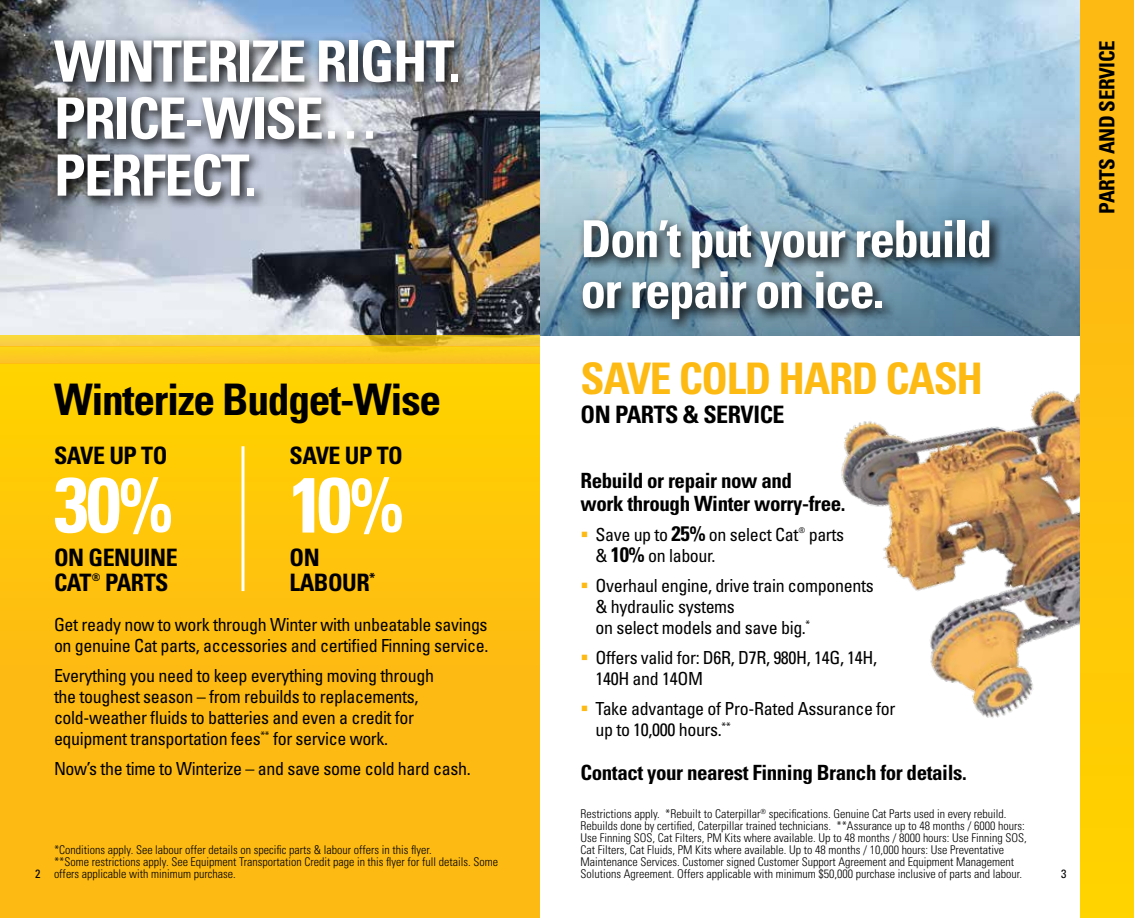
<style>
.page{position:relative;width:1134px;height:918px;background:#fff}
.page>*{position:absolute;margin:0;border:0;box-sizing:border-box;transform-origin:0 0}
.t1{font:700 condensed 78px "Univers LT Std";color:#fff}
.t2{font:700 condensed 57px/57px "Univers LT Std";letter-spacing:-.03em;color:#fff}
.t3{font:700 condensed 51px/51px "Univers LT Std";letter-spacing:-.03em;color:#fff}
.t4{font:700 condensed 43.5px "Univers LT Std";letter-spacing:-.03em;color:#000}
.t5{font:700 condensed 43.5px "Univers LT Std";letter-spacing:-.03em;color:#fdba12}
.t6{font:700 condensed 24px/25.5px "Univers LT Std";letter-spacing:-.02em;color:#000}
.t7{font:700 condensed 21px/22.5px "Univers LT Std";letter-spacing:-.02em;color:#000}
.t8{font:condensed 18px/21px "Univers LT Std";letter-spacing:-.02em;color:#000}
.t9{font:300 condensed 12px/12px "Univers LT Std";color:#000}
.t10{font:condensed 12px "Univers LT Std";color:#000}
.t11{font:700 condensed 10.5px "Univers LT Std";color:#000}
.t12{font:condensed 7.8px "Univers LT Std";color:#000}
.s1{color:#fdba12}
.s2{font-weight:700;font-size:21px}
</style>
<div class="page">
<img style="left:841px;top:391px;width:239px;height:327px">
<img style="left:540px;top:0;width:540px;height:103px">
<svg style="left:540px;top:103px;width:540px;height:233px;background:#93b8ce"></svg>
<img style="left:0;top:0;width:540px;height:336px">
<div style="left:0;top:363px;width:540px;height:555px;background:linear-gradient(to bottom,#ffcf03,#fcb317)"></div>
<div style="left:0;top:347px;width:540px;height:16px;background:#fccb1f"></div>
<svg style="left:0;top:336px;width:540px;height:11px;background:#f2c936"></svg>
<div style="left:1080px;top:0;width:54px;height:918px;background:linear-gradient(to bottom,#fdb517,#ffd200)"></div>
<svg style="left:49px;top:35px;width:423px;height:175px;background:#727780"></svg>
<svg style="left:577px;top:214px;width:427px;height:120px;background:#5a7888"></svg>
<hr style="left:242px;top:446px;width:2px;height:145px;background:#fff">
<h2 class="t2" style="left:54px;top:33px;width:409px">WINTERIZE RIGHT.<br>PRICE-WISE…<br>PERFECT.</h2>
<h3 class="t4" style="left:54px;top:373px;width:389px">Winterize Budget-Wise</h3>
<h3 class="t6" style="left:54px;top:442px;width:115px">SAVE UP TO</h3>
<h1 class="t1" style="left:54px;top:457px;width:121px">30%</h1>
<h3 class="t6" style="left:54px;top:544px;width:125px">ON GENUINE<br>CAT</h3>
<h3 class="t6" style="left:290px;top:442px;width:115px">SAVE UP TO</h3>
<h1 class="t1" style="left:290px;top:457px;width:116px">10%</h1>
<h3 class="t6" style="left:290px;top:544px;width:87px">ON<br>LABOUR<sup>*</sup></h3>
<p class="t11" style="left:92px;top:571px;width:10px">®</p>
<h3 class="t6" style="left:105px;top:570px;width:65px">PARTS</h3>
<h3 class="t8" style="left:54px;top:614px;width:436px">Get ready now to work through Winter with unbeatable savings on genuine Cat parts, accessories and certified Finning service.</h3>
<h3 class="t8" style="left:54px;top:665px;width:382px">Everything you need to keep everything moving through the toughest season – from rebuilds to replacements, cold-weather fluids to batteries and even a credit for equipment transportation fees<sup>**</sup> for service work.</h3>
<h3 class="t8" style="left:54px;top:758px;width:418px">Now’s the time to Winterize – and save some cold hard cash.</h3>
<h3 class="t3" style="left:580px;top:213px;width:413px">Don’t put your rebuild or repair on ice.</h3>
<h3 class="t5" style="left:580px;top:352px;width:404px">SAVE COLD HARD CASH</h3>
<h3 class="t6" style="left:580px;top:402px;width:206px">ON PARTS &amp; SERVICE</h3>
<h3 class="t7" style="left:580px;top:469px;width:267px">Rebuild or repair now and<br>work through Winter worry-free.</h3>
<h3 class="t8" style="left:580px;top:524px;width:220px"><span class="s1">▪</span> Save up to <span class="s2">25%</span> on select Cat</h3>
<p class="t12" style="left:799px;top:525px;width:8px">®</p>
<h3 class="t8" style="left:809px;top:524px;width:37px">parts</h3>
<h3 class="t8" style="left:596px;top:545px;width:122px">&amp; <span class="s2">10%</span> on labour.</h3>
<h3 class="t8" style="left:595px;top:575px;width:280px;text-indent:-15px"><span class="s1">▪</span> Overhaul engine, drive train components &amp; hydraulic systems<br>on select models and save big.<sup>*</sup></h3>
<h3 class="t8" style="left:595px;top:647px;width:283px;text-indent:-15px"><span class="s1">▪</span> Offers valid for: D6R, D7R, 980H, 14G, 14H,<br>140H and 14OM</h3>
<h3 class="t8" style="left:595px;top:698px;width:302px;text-indent:-15px"><span class="s1">▪</span> Take advantage of Pro-Rated Assurance for up to 10,000 hours.<sup>**</sup></h3>
<h3 class="t7" style="left:580px;top:761px;width:388px">Contact your nearest Finning Branch for details.</h3>
<p class="t9" style="left:580px;top:807px;width:448px">Restrictions apply. *Rebuilt to Caterpillar<sup>®</sup> specifications. Genuine Cat Parts used in every rebuild.<br>Rebuilds done by certified, Caterpillar trained technicians. **Assurance up to 48 months / 6000 hours:<br>Use Finning SOS, Cat Filters, PM Kits where available. Up to 48 months / 8000 hours: Use Finning SOS, Cat Filters, Cat Fluids, PM Kits where available. Up to 48 months / 10,000 hours: Use Preventative Maintenance Services. Customer signed Customer Support Agreement and Equipment Management Solutions Agreement. Offers applicable with minimum $50,000 purchase inclusive of parts and labour.</p>
<p class="t9" style="left:54px;top:843px;width:446px">*Conditions apply. See labour offer details on specific parts &amp; labour offers in this flyer.<br>**Some restrictions apply. See Equipment Transportation Credit page in this flyer for full details. Some offers applicable with minimum purchase.</p>
<p class="t10" style="left:35px;top:866px;width:7px">2</p>
<p class="t10" style="left:1061px;top:866px;width:7px">3</p>
<h3 class="t7" style="left:1096px;top:214px;width:175px;rotate:-90deg">PARTS AND SERVICE</h3>
</div>
